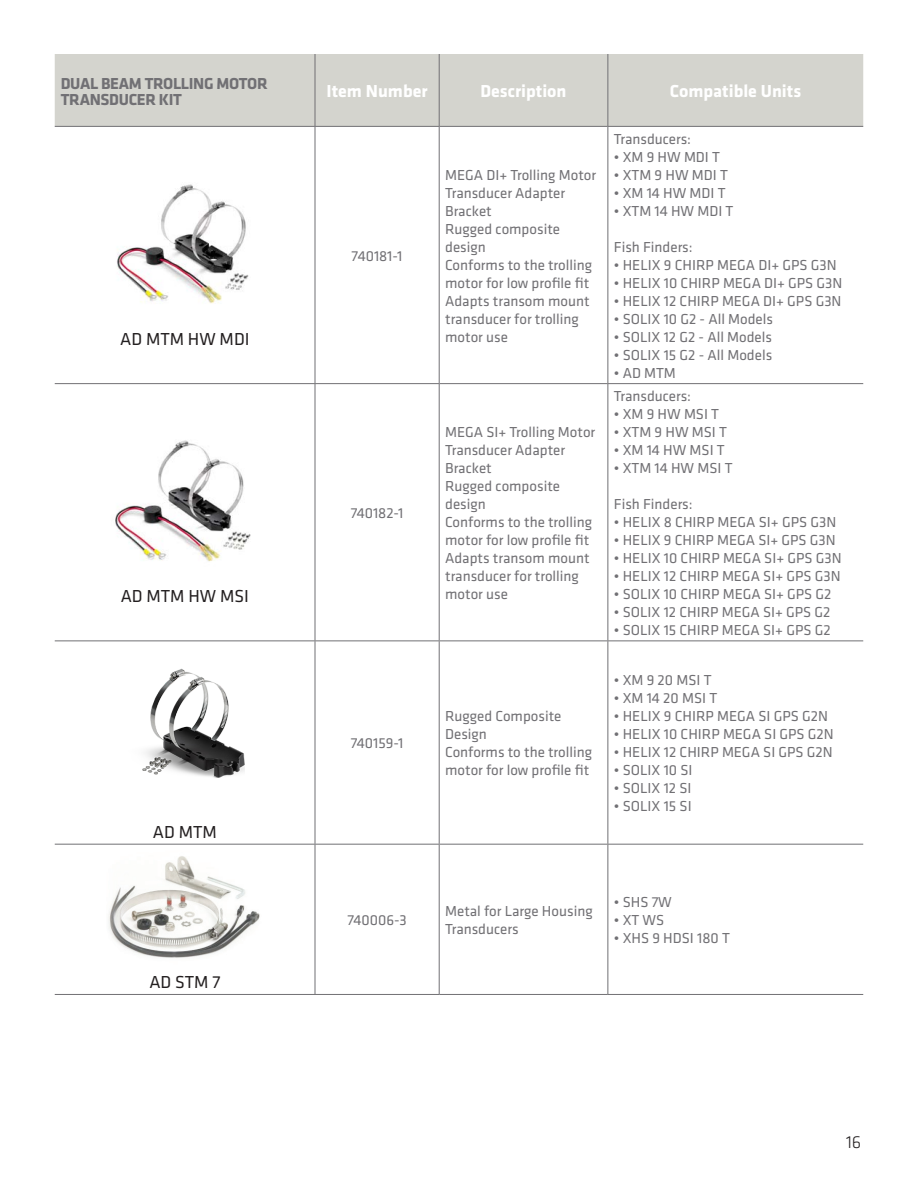
<style>
.page{position:relative;width:918px;height:1188px;background:#fff}
.page>*{position:absolute;margin:0;border:0;box-sizing:border-box;transform-origin:0 0}
.t1{font:700 18px "Klavika";color:#fff}
.t2{font:18px "Klavika";color:#231f20}
.t3{font:300 18px "Klavika";color:#231f20}
.t4{font:700 16.5px/16.5px "Klavika";letter-spacing:-.02em;color:#717074}
.t5{font:15px/18px "Klavika";color:#717074}
</style>
<div class="page">
<div style="left:55px;top:54px;width:808px;height:72px;background:#d4d4ce"></div>
<hr style="left:315px;top:54px;width:1px;height:72px;background:#717074">
<hr style="left:439px;top:54px;width:1px;height:72px;background:#717074">
<hr style="left:608px;top:54px;width:1px;height:72px;background:#717074">
<hr style="left:55px;top:126px;width:260px;height:1px;background:#717074">
<hr style="left:55px;top:383px;width:260px;height:1px;background:#717074">
<hr style="left:55px;top:640px;width:260px;height:1px;background:#717074">
<hr style="left:55px;top:844px;width:260px;height:1px;background:#717074">
<hr style="left:315px;top:127px;width:1px;height:256px;background:#717074">
<hr style="left:315px;top:384px;width:1px;height:256px;background:#717074">
<hr style="left:315px;top:641px;width:1px;height:203px;background:#717074">
<hr style="left:315px;top:845px;width:1px;height:149px;background:#717074">
<hr style="left:315px;top:126px;width:124px;height:1px;background:#717074">
<hr style="left:439px;top:126px;width:169px;height:1px;background:#717074">
<hr style="left:315px;top:383px;width:124px;height:1px;background:#717074">
<hr style="left:439px;top:383px;width:169px;height:1px;background:#717074">
<hr style="left:315px;top:640px;width:124px;height:1px;background:#717074">
<hr style="left:439px;top:640px;width:169px;height:1px;background:#717074">
<hr style="left:439px;top:127px;width:1px;height:256px;background:#717074">
<hr style="left:439px;top:384px;width:1px;height:256px;background:#717074">
<hr style="left:439px;top:641px;width:1px;height:203px;background:#717074">
<hr style="left:439px;top:845px;width:1px;height:149px;background:#717074">
<hr style="left:315px;top:844px;width:124px;height:1px;background:#717074">
<hr style="left:439px;top:844px;width:169px;height:1px;background:#717074">
<hr style="left:608px;top:127px;width:1px;height:256px;background:#717074">
<hr style="left:608px;top:384px;width:1px;height:256px;background:#717074">
<hr style="left:608px;top:641px;width:1px;height:203px;background:#717074">
<hr style="left:608px;top:845px;width:1px;height:149px;background:#717074">
<hr style="left:608px;top:126px;width:255px;height:1px;background:#717074">
<hr style="left:608px;top:383px;width:255px;height:1px;background:#717074">
<hr style="left:608px;top:640px;width:255px;height:1px;background:#717074">
<hr style="left:608px;top:844px;width:255px;height:1px;background:#717074">
<hr style="left:55px;top:994px;width:260px;height:1px;background:#717074">
<hr style="left:315px;top:994px;width:124px;height:1px;background:#717074">
<hr style="left:439px;top:994px;width:169px;height:1px;background:#717074">
<hr style="left:608px;top:994px;width:255px;height:1px;background:#717074">
<img style="left:117px;top:184px;width:132px;height:120px">
<img style="left:115px;top:440px;width:136px;height:122px">
<img style="left:142px;top:668px;width:103px;height:110px">
<img style="left:108px;top:856px;width:152px;height:102px">
<p class="t4" style="left:61px;top:74px;width:208px">DUAL BEAM TROLLING MOTOR<br>TRANSDUCER KIT</p>
<p class="t1" style="left:327px;top:78px;width:103px">Item Number</p>
<p class="t1" style="left:480px;top:78px;width:88px">Description</p>
<p class="t1" style="left:670px;top:78px;width:133px">Compatible Units</p>
<p class="t2" style="left:120px;top:327px;width:131px">AD MTM HW MDI</p>
<p class="t2" style="left:121px;top:585px;width:130px">AD MTM HW MSI</p>
<p class="t2" style="left:153px;top:820px;width:65px">AD MTM</p>
<p class="t2" style="left:149px;top:971px;width:73px">AD STM 7</p>
<p class="t5" style="left:352px;top:246px;width:52px">740181-1</p>
<p class="t5" style="left:351px;top:503px;width:54px">740182-1</p>
<p class="t5" style="left:351px;top:734px;width:54px">740159-1</p>
<p class="t5" style="left:347px;top:910px;width:61px">740006-3</p>
<p class="t5" style="left:445px;top:165px;width:152px">MEGA DI+ Trolling Motor<br>Transducer Adapter<br>Bracket<br>Rugged composite design<br>Conforms to the trolling motor for low profile fit<br>Adapts transom mount transducer for trolling motor use</p>
<p class="t5" style="left:445px;top:422px;width:152px">MEGA SI+ Trolling Motor<br>Transducer Adapter<br>Bracket<br>Rugged composite design<br>Conforms to the trolling motor for low profile fit<br>Adapts transom mount transducer for trolling motor use</p>
<p class="t5" style="left:445px;top:707px;width:118px">Rugged Composite<br>Design</p>
<p class="t5" style="left:445px;top:743px;width:148px">Conforms to the trolling motor for low profile fit</p>
<p class="t5" style="left:614px;top:129px;width:79px">Transducers:</p>
<p class="t5" style="left:614px;top:147px;width:108px">• XM 9 HW MDI T</p>
<p class="t5" style="left:614px;top:165px;width:115px">• XTM 9 HW MDI T</p>
<p class="t5" style="left:614px;top:183px;width:113px">• XM 14 HW MDI T</p>
<p class="t5" style="left:614px;top:201px;width:121px">• XTM 14 HW MDI T</p>
<p class="t5" style="left:614px;top:237px;width:80px">Fish Finders:</p>
<p class="t5" style="left:614px;top:255px;width:224px">• HELIX 9 CHIRP MEGA DI+ GPS G3N</p>
<p class="t5" style="left:614px;top:273px;width:230px">• HELIX 10 CHIRP MEGA DI+ GPS G3N</p>
<p class="t5" style="left:614px;top:291px;width:229px">• HELIX 12 CHIRP MEGA DI+ GPS G3N</p>
<p class="t5" style="left:614px;top:309px;width:161px">• SOLIX 10 G2 - All Models</p>
<p class="t5" style="left:614px;top:327px;width:160px">• SOLIX 12 G2 - All Models</p>
<p class="t5" style="left:614px;top:345px;width:160px">• SOLIX 15 G2 - All Models</p>
<p class="t5" style="left:614px;top:363px;width:64px">• AD MTM</p>
<p class="t5" style="left:614px;top:386px;width:79px">Transducers:</p>
<p class="t5" style="left:614px;top:404px;width:107px">• XM 9 HW MSI T</p>
<p class="t5" style="left:614px;top:422px;width:115px">• XTM 9 HW MSI T</p>
<p class="t5" style="left:614px;top:440px;width:112px">• XM 14 HW MSI T</p>
<p class="t5" style="left:614px;top:458px;width:120px">• XTM 14 HW MSI T</p>
<p class="t5" style="left:614px;top:494px;width:80px">Fish Finders:</p>
<p class="t5" style="left:614px;top:512px;width:224px">• HELIX 8 CHIRP MEGA SI+ GPS G3N</p>
<p class="t5" style="left:614px;top:530px;width:223px">• HELIX 9 CHIRP MEGA SI+ GPS G3N</p>
<p class="t5" style="left:614px;top:548px;width:229px">• HELIX 10 CHIRP MEGA SI+ GPS G3N</p>
<p class="t5" style="left:614px;top:566px;width:228px">• HELIX 12 CHIRP MEGA SI+ GPS G3N</p>
<p class="t5" style="left:614px;top:584px;width:219px">• SOLIX 10 CHIRP MEGA SI+ GPS G2</p>
<p class="t5" style="left:614px;top:602px;width:218px">• SOLIX 12 CHIRP MEGA SI+ GPS G2</p>
<p class="t5" style="left:614px;top:620px;width:218px">• SOLIX 15 CHIRP MEGA SI+ GPS G2</p>
<p class="t5" style="left:614px;top:671px;width:99px">• XM 9 20 MSI T</p>
<p class="t5" style="left:614px;top:689px;width:105px">• XM 14 20 MSI T</p>
<p class="t5" style="left:614px;top:707px;width:216px">• HELIX 9 CHIRP MEGA SI GPS G2N</p>
<p class="t5" style="left:614px;top:725px;width:221px">• HELIX 10 CHIRP MEGA SI GPS G2N</p>
<p class="t5" style="left:614px;top:743px;width:220px">• HELIX 12 CHIRP MEGA SI GPS G2N</p>
<p class="t5" style="left:614px;top:761px;width:80px">• SOLIX 10 SI</p>
<p class="t5" style="left:614px;top:779px;width:79px">• SOLIX 12 SI</p>
<p class="t5" style="left:614px;top:797px;width:79px">• SOLIX 15 SI</p>
<p class="t5" style="left:445px;top:901px;width:149px">Metal for Large Housing</p>
<p class="t5" style="left:445px;top:919px;width:75px">Transducers</p>
<p class="t5" style="left:614px;top:892px;width:60px">• SHS 7W</p>
<p class="t5" style="left:614px;top:910px;width:52px">• XT WS</p>
<p class="t5" style="left:614px;top:928px;width:118px">• XHS 9 HDSI 180 T</p>
<p class="t3" style="left:846px;top:1131px;width:17px">16</p>
</div>
